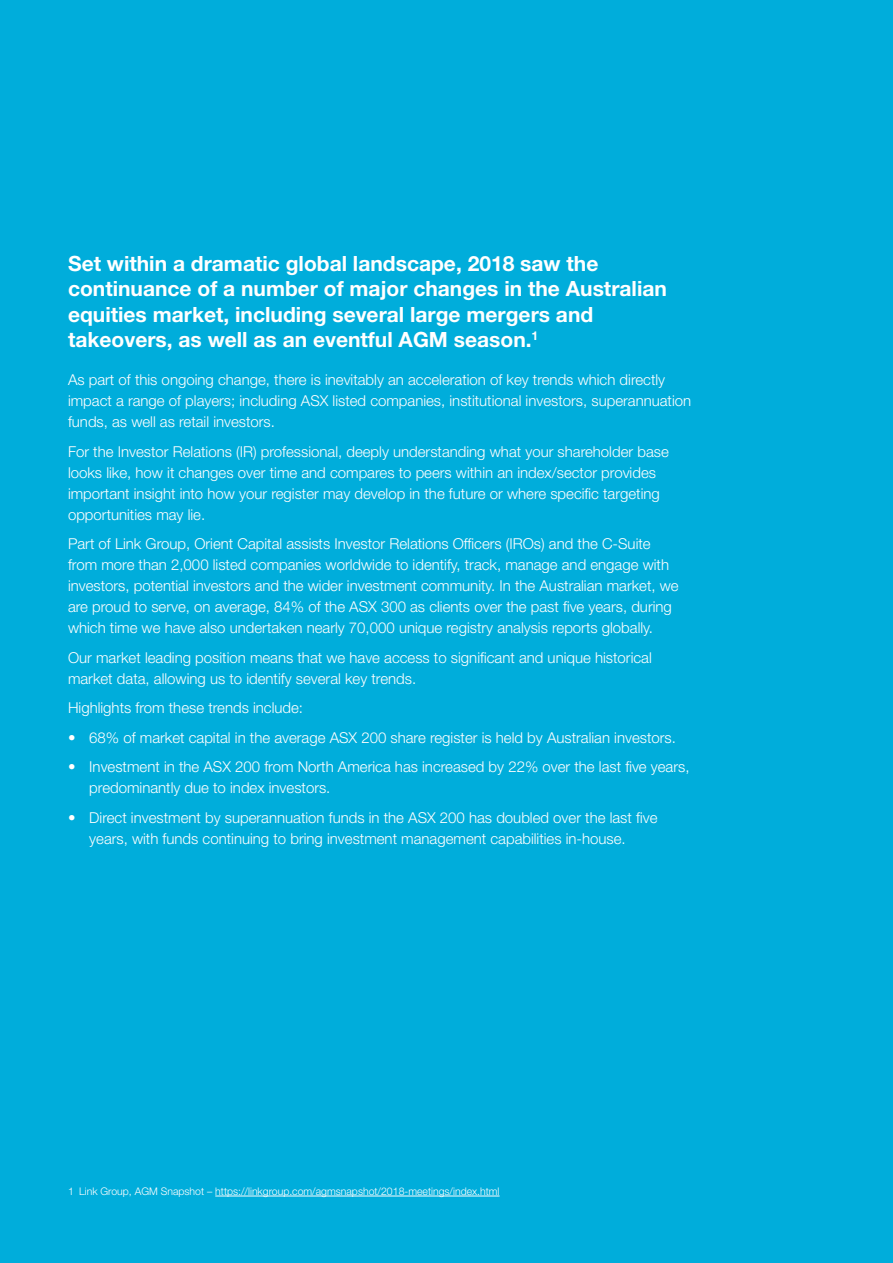
<style>
.page{position:relative;width:893px;height:1263px;background:#00addb}
.page>*{position:absolute;margin:0;border:0;box-sizing:border-box;transform-origin:0 0}
.t1{font:700 21px/25.5px "Helvetica Neue LT Std";color:#fff}
.t2{font:300 15px/21px "Helvetica Neue LT Std";color:#fff}
.t3{font:300 10.5px "Helvetica Neue LT Std";color:#fff}
</style>
<div class="page">
<hr style="left:215px;top:1196px;width:285px;height:1px;background:#fff">
<h1 class="t1" style="left:68px;top:250px;width:600px">Set within a dramatic global landscape, 2018 saw the continuance of a number of major changes in the Australian equities market, including several large mergers and takeovers, as well as an eventful AGM season.<sup>1</sup></h1>
<p class="t2" style="left:68px;top:369px;width:625px">As part of this ongoing change, there is inevitably an acceleration of key trends which directly impact a range of players; including ASX listed companies, institutional investors, superannuation funds, as well as retail investors.</p>
<p class="t2" style="left:68px;top:441px;width:602px">For the Investor Relations (IR) professional, deeply understanding what your shareholder base looks like, how it changes over time and compares to peers within an index/sector provides important insight into how your register may develop in the future or where specific targeting opportunities may lie.</p>
<p class="t2" style="left:68px;top:533px;width:612px">Part of Link Group, Orient Capital assists Investor Relations Officers (IROs) and the C-Suite from more than 2,000 listed companies worldwide to identify, track, manage and engage with investors, potential investors and the wider investment community. In the Australian market, we are proud to serve, on average, 84% of the ASX 300 as clients over the past five years, during which time we have also undertaken nearly 70,000 unique registry analysis reports globally.</p>
<p class="t2" style="left:68px;top:647px;width:585px">Our market leading position means that we have access to significant and unique historical market data, allowing us to identify several key trends.</p>
<p class="t2" style="left:68px;top:697px;width:237px">Highlights from these trends include:</p>
<p class="t2" style="left:68px;top:727px;width:609px">• 68% of market capital in the average ASX 200 share register is held by Australian investors.</p>
<p class="t2" style="left:89px;top:756px;width:602px;text-indent:-21px">• Investment in the ASX 200 from North America has increased by 22% over the last five years, predominantly due to index investors.</p>
<p class="t2" style="left:89px;top:807px;width:570px;text-indent:-21px">• Direct investment by superannuation funds in the ASX 200 has doubled over the last five years, with funds continuing to bring investment management capabilities in-house.</p>
<p class="t3" style="left:68px;top:1185px;width:433px">1 Link Group, AGM Snapshot – https://linkgroup.com/agmsnapshot/2018-meetings/index.html</p>
</div>
